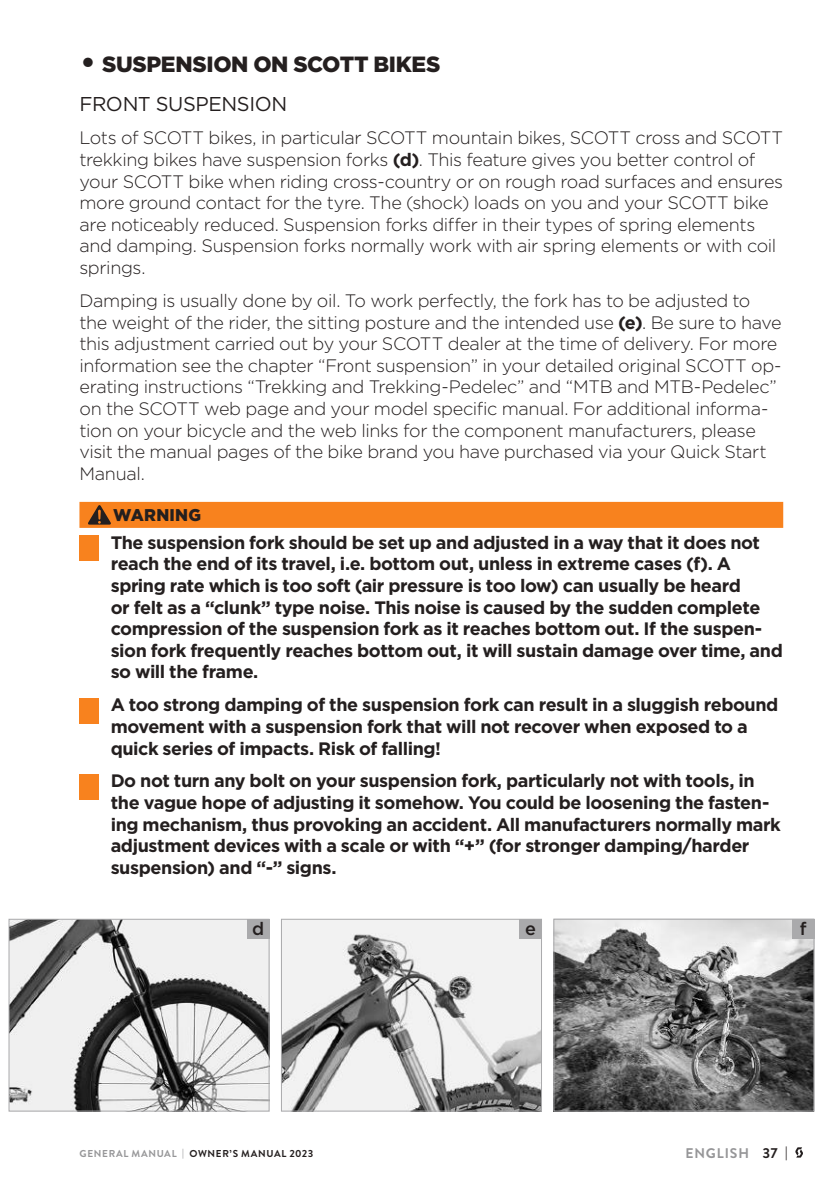
<style>
.page{position:relative;width:840px;height:1191px;background:#fff}
.page>*{position:absolute;margin:0;border:0;box-sizing:border-box;transform-origin:0 0}
.t1{font:900 22px "Gotham";letter-spacing:-.015em;color:#241f1f}
.t2{font:20px "Gotham";letter-spacing:-.02em;color:#241f1f}
.t3{font:300 18px/21.6px "Gotham";letter-spacing:-.02em;color:#241f1f}
.t4{font:700 18px/21.6px "Gotham";letter-spacing:-.025em;color:#241f1f}
.t5{font:500 18px "Gotham";color:#241f1f}
.t6{font:900 17px "Gotham";letter-spacing:.015em;color:#241f1f}
.t7{font:700 14px "Brandon Text";letter-spacing:.06em;color:#969698}
.t8{font:700 10px "Brandon Text";letter-spacing:.065em;color:#241f1f}
.s1{font-weight:400;font-size:36px}
.s2{font-weight:700}
.s3{color:#969698}
.s4{color:#241f1f}
</style>
<div class="page">
<img style="left:11px;top:920px;width:256px;height:189px">
<div style="left:9px;top:918px;width:260px;height:193px;border:1px solid #aaaaac"></div>
<img style="left:555px;top:920px;width:257px;height:189px">
<div style="left:553px;top:918px;width:261px;height:193px;border:1px solid #aaaaac"></div>
<img style="left:283px;top:920px;width:256px;height:189px">
<div style="left:281px;top:918px;width:260px;height:193px;border:1px solid #aaaaac"></div>
<div style="left:519px;top:918px;width:22px;height:20px;background:#aaaaac"></div>
<div style="left:791px;top:918px;width:23px;height:20px;background:#aaaaac"></div>
<div style="left:247px;top:918px;width:22px;height:20px;background:#aaaaac"></div>
<svg style="left:795px;top:1147px;width:7px;height:10px"></svg>
<div style="left:79px;top:502px;width:703px;height:26px;background:#f8821e"></div>
<svg style="left:88px;top:505px;width:23px;height:19px"></svg>
<div style="left:79px;top:535px;width:20px;height:26px;background:#f8821e"></div>
<div style="left:79px;top:698px;width:20px;height:25px;background:#f8821e"></div>
<div style="left:79px;top:774px;width:20px;height:26px;background:#f8821e"></div>
<p class="t1" style="left:79px;top:49px;width:362px"><span class="s1">•</span> SUSPENSION ON SCOTT BIKES</p>
<p class="t2" style="left:79px;top:91px;width:209px">FRONT SUSPENSION</p>
<p class="t3" style="left:79px;top:127px;width:705px">Lots of SCOTT bikes, in particular SCOTT mountain bikes, SCOTT cross and SCOTT trekking bikes have suspension forks <span class="s2">(d)</span>. This feature gives you better control of your SCOTT bike when riding cross-country or on rough road surfaces and ensures more ground contact for the tyre. The (shock) loads on you and your SCOTT bike are noticeably reduced. Suspension forks differ in their types of spring elements and damping. Suspension forks normally work with air spring elements or with coil springs.</p>
<p class="t3" style="left:79px;top:289px;width:703px">Damping is usually done by oil. To work perfectly, the fork has to be adjusted to the weight of the rider, the sitting posture and the intended use <span class="s2">(e)</span>. Be sure to have this adjustment carried out by your SCOTT dealer at the time of delivery. For more information see the chapter “Front suspension” in your detailed original SCOTT op&shy;erating instructions “Trekking and Trekking-Pedelec” and “MTB and MTB-Pedelec” on the SCOTT web page and your model specific manual. For additional informa&shy;tion on your bicycle and the web links for the component manufacturers, please visit the manual pages of the bike brand you have purchased via your Quick Start Manual.</p>
<p class="t6" style="left:113px;top:504px;width:89px">WARNING</p>
<p class="t4" style="left:111px;top:531px;width:673px">The suspension fork should be set up and adjusted in a way that it does not reach the end of its travel, i.e. bottom out, unless in extreme cases (f). A spring rate which is too soft (air pressure is too low) can usually be heard<br>or felt as a “clunk” type noise. This noise is caused by the sudden complete compression of the suspension fork as it reaches bottom out. If the suspen&shy;sion fork frequently reaches bottom out, it will sustain damage over time, and so will the frame.</p>
<p class="t4" style="left:111px;top:694px;width:669px">A too strong damping of the suspension fork can result in a sluggish rebound movement with a suspension fork that will not recover when exposed to a quick series of impacts. Risk of falling!</p>
<p class="t4" style="left:111px;top:770px;width:671px">Do not turn any bolt on your suspension fork, particularly not with tools, in the vague hope of adjusting it somehow. You could be loosening the fasten&shy;ing mechanism, thus provoking an accident. All manufacturers normally mark adjustment devices with a scale or with “+” (for stronger damping/harder suspension) and “-” signs.</p>
<p class="t5" style="left:252px;top:916px;width:14px">d</p>
<p class="t5" style="left:525px;top:916px;width:12px">e</p>
<p class="t5" style="left:799px;top:916px;width:8px">f</p>
<p class="t8" style="left:79px;top:1146px;width:235px"><span class="s3">GENERAL MANUAL |</span> OWNER’S MANUAL 2023</p>
<p class="t7" style="left:685px;top:1143px;width:104px">ENGLISH <span class="s4">37 |</span></p>
</div>
